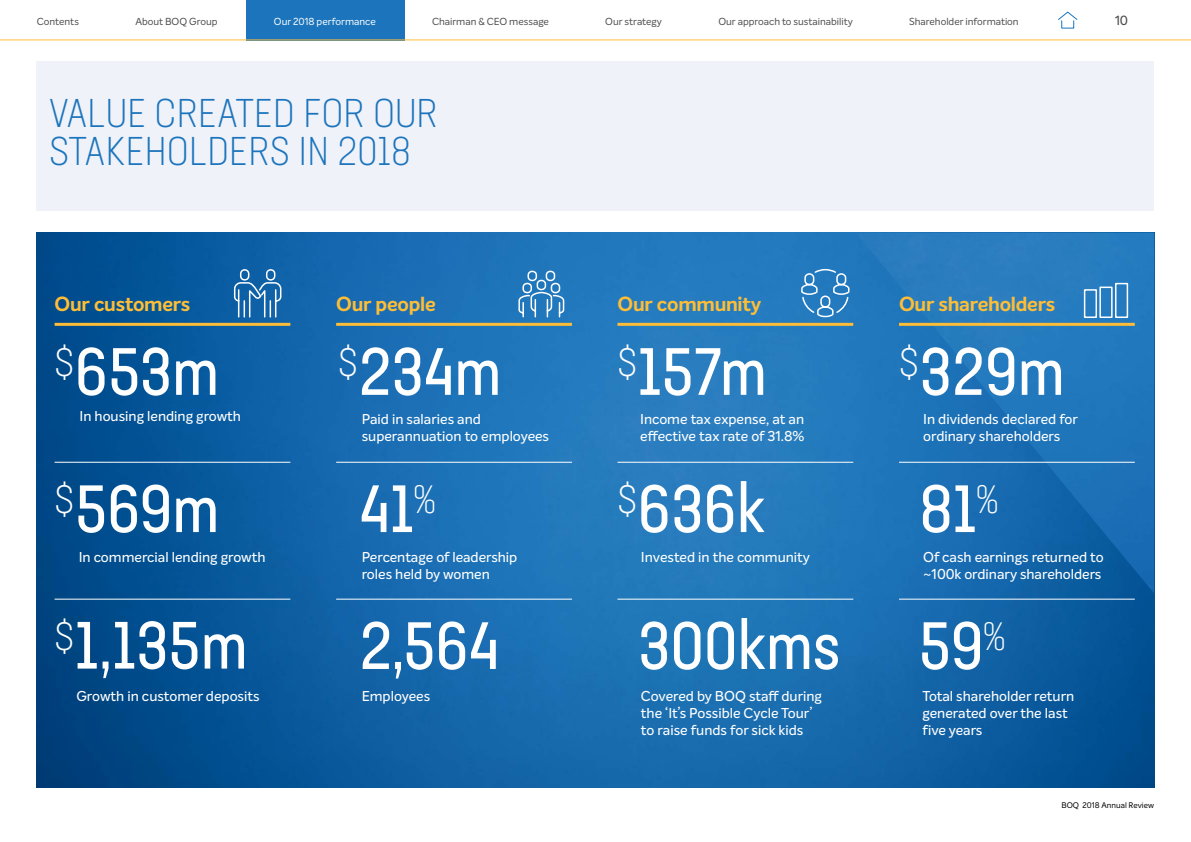
<style>
.page{position:relative;width:1191px;height:842px;background:#fff}
.page>*{position:absolute;margin:0;border:0;box-sizing:border-box;transform-origin:0 0}
.t1{font:condensed 66.2px/136.5px "Neusa Next Pro";color:#fff}
.t2{font:300 condensed 40px/38px "Neusa Next Pro";letter-spacing:.01em;color:#1c75bc}
.t3{font:700 20px "Intelo";letter-spacing:-.015em;color:#febd36}
.t4{font:500 14px/17px "Intelo";color:#fff}
.t5{font:500 13px "Intelo";color:#4d4d4f}
.t6{font:10px "Intelo";letter-spacing:-.005em;color:#4d4d4f}
.t7{font:10px "Intelo";color:#fff}
.t8{font:8px "Intelo";letter-spacing:.005em;color:#000}
</style>
<div class="page">
<div style="left:37px;top:61px;width:1117px;height:150px;background:#f0f2fa"></div>
<img style="left:37px;top:233px;width:1117px;height:555px">
<img style="left:856px;top:233px;width:298px;height:360px">
<svg style="left:518px;top:270px;width:47px;height:48px;background:#4e93c9"></svg>
<svg style="left:233px;top:268px;width:49px;height:50px;background:#3b7eb7"></svg>
<svg style="left:800px;top:268px;width:50px;height:50px;background:#458ec8"></svg>
<div style="left:1083px;top:289px;width:14px;height:29px;border:2px solid #fff"></div>
<div style="left:1099px;top:287px;width:13px;height:31px;border:2px solid #fff"></div>
<div style="left:1115px;top:283px;width:13px;height:35px;border:2px solid #fff"></div>
<svg style="left:1058px;top:11px;width:20px;height:18px"></svg>
<hr style="left:55px;top:323px;width:235px;height:3px;background:#febd36">
<hr style="left:336px;top:323px;width:236px;height:3px;background:#febd36">
<hr style="left:617px;top:323px;width:236px;height:3px;background:#febd36">
<hr style="left:899px;top:323px;width:235px;height:3px;background:#febd36">
<hr style="left:55px;top:462px;width:235px;height:1px;background:#fff">
<hr style="left:336px;top:462px;width:236px;height:1px;background:#fff">
<hr style="left:617px;top:462px;width:236px;height:1px;background:#fff">
<hr style="left:899px;top:462px;width:235px;height:1px;background:#fff">
<hr style="left:336px;top:599px;width:236px;height:1px;background:#fff">
<hr style="left:55px;top:599px;width:235px;height:1px;background:#fff">
<hr style="left:617px;top:599px;width:236px;height:1px;background:#fff">
<hr style="left:899px;top:599px;width:235px;height:1px;background:#fff">
<div style="left:246px;top:0;width:158px;height:40px;background:#1c75bc"></div>
<hr style="left:0;top:40px;width:1191px;height:1px;background:#febd36">
<p class="t6" style="left:37px;top:16px;width:44px">Contents</p>
<p class="t6" style="left:135px;top:16px;width:84px">About BOQ Group</p>
<p class="t7" style="left:274px;top:16px;width:103px">Our 2018 performance</p>
<p class="t6" style="left:432px;top:16px;width:118px">Chairman &amp; CEO message</p>
<p class="t6" style="left:605px;top:16px;width:58px">Our strategy</p>
<p class="t6" style="left:718px;top:16px;width:136px">Our approach to sustainability</p>
<p class="t6" style="left:909px;top:16px;width:111px">Shareholder information</p>
<h2 class="t2" style="left:49px;top:94px;width:390px">VALUE CREATED FOR OUR<br>STAKEHOLDERS IN 2018</h2>
<p class="t5" style="left:1115px;top:12px;width:15px">10</p>
<h3 class="t3" style="left:55px;top:292px;width:137px">Our customers</h3>
<h3 class="t3" style="left:336px;top:292px;width:101px">Our people</h3>
<h3 class="t3" style="left:617px;top:292px;width:145px">Our community</h3>
<h3 class="t3" style="left:899px;top:292px;width:158px">Our shareholders</h3>
<h1 class="t1" style="left:55px;top:302px;width:166px"><sup>$</sup>653m</h1>
<h1 class="t1" style="left:338px;top:302px;width:164px"><sup>$</sup>234m</h1>
<h1 class="t1" style="left:617px;top:302px;width:151px"><sup>$</sup>157m</h1>
<h1 class="t1" style="left:899px;top:302px;width:167px"><sup>$</sup>329m</h1>
<p class="t4" style="left:79px;top:407px;width:163px">In housing lending growth</p>
<p class="t4" style="left:362px;top:411px;width:189px">Paid in salaries and superannuation to employees</p>
<p class="t4" style="left:640px;top:411px;width:166px">Income tax expense, at an effective tax rate of 31.8%</p>
<p class="t4" style="left:923px;top:411px;width:156px">In dividends declared for ordinary shareholders</p>
<h1 class="t1" style="left:55px;top:440px;width:194px"><sup>$</sup>569m <sup>$</sup>1,135m</h1>
<h1 class="t1" style="left:359px;top:440px;width:78px">41<sup>%</sup></h1>
<h1 class="t1" style="left:617px;top:440px;width:150px"><sup>$</sup>636k</h1>
<h1 class="t1" style="left:919px;top:440px;width:80px">81<sup>%</sup></h1>
<p class="t4" style="left:362px;top:549px;width:157px">Percentage of leadership roles held by women</p>
<p class="t4" style="left:641px;top:549px;width:171px">Invested in the community</p>
<p class="t4" style="left:923px;top:549px;width:182px">Of cash earnings returned to ~100k ordinary shareholders</p>
<p class="t4" style="left:79px;top:549px;width:188px">In commercial lending growth</p>
<h1 class="t1" style="left:359px;top:577px;width:141px">2,564</h1>
<h1 class="t1" style="left:638px;top:577px;width:369px">300kms 59<sup>%</sup></h1>
<p class="t4" style="left:76px;top:687px;width:185px">Growth in customer deposits</p>
<p class="t4" style="left:362px;top:687px;width:70px">Employees</p>
<p class="t4" style="left:641px;top:687px;width:183px">Covered by BOQ staff during the ‘It’s Possible Cycle Tour’ to raise funds for sick kids</p>
<p class="t4" style="left:922px;top:687px;width:153px">Total shareholder return generated over the last five years</p>
<p class="t8" style="left:1061px;top:800px;width:94px">BOQ 2018 Annual Review</p>
</div>
